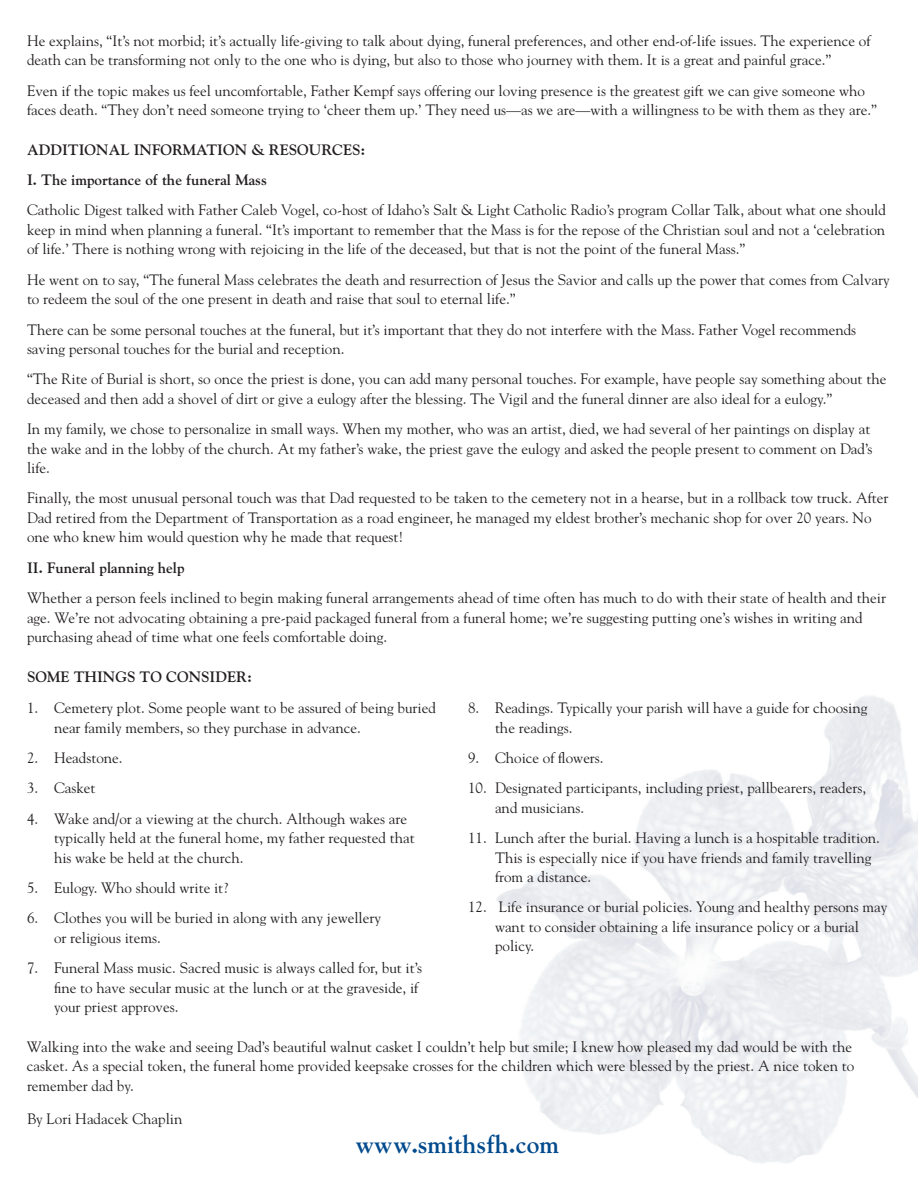
<style>
.page{position:relative;width:918px;height:1188px;background:#fff}
.page>*{position:absolute;margin:0;border:0;box-sizing:border-box;transform-origin:0 0}
.t1{font:700 25.2px "Goudy";color:#004a8d}
.t2{font:15px/19.5px "Goudy";color:#231f20}
.t3{font:700 15px/30.3px "Goudy";color:#231f20}
</style>
<div class="page">
<p class="t2" style="left:27px;top:30px;width:845px">He explains, “It’s not morbid; it’s actually life-giving to talk about dying, funeral preferences, and other end-of-life issues. The experience of death can be transforming not only to the one who is dying, but also to those who journey with them. It is a great and painful grace.”</p>
<p class="t2" style="left:27px;top:80px;width:851px">Even if the topic makes us feel uncomfortable, Father Kempf says offering our loving presence is the greatest gift we can give someone who faces death. “They don’t need someone trying to ‘cheer them up.’ They need us—as we are—with a willingness to be with them as they are.”</p>
<p class="t3" style="left:27px;top:134px;width:340px">ADDITIONAL INFORMATION &amp; RESOURCES:<br>I. The importance of the funeral Mass</p>
<p class="t2" style="left:27px;top:200px;width:860px;text-align:justify">Catholic Digest talked with Father Caleb Vogel, co-host of Idaho’s Salt &amp; Light Catholic Radio’s program Collar Talk, about what one should keep in mind when planning a funeral. “It’s important to remember that the Mass is for the repose of the Christian soul and not a ‘celebration of life.’ There is nothing wrong with rejoicing in the life of the deceased, but that is not the point of the funeral Mass.”</p>
<p class="t2" style="left:27px;top:269px;width:864px">He went on to say, “The funeral Mass celebrates the death and resurrection of Jesus the Savior and calls up the power that comes from Calvary to redeem the soul of the one present in death and raise that soul to eternal life.”</p>
<p class="t2" style="left:27px;top:319px;width:831px">There can be some personal touches at the funeral, but it’s important that they do not interfere with the Mass. Father Vogel recommends saving personal touches for the burial and reception.</p>
<p class="t2" style="left:27px;top:369px;width:861px">“The Rite of Burial is short, so once the priest is done, you can add many personal touches. For example, have people say something about the deceased and then add a shovel of dirt or give a eulogy after the blessing. The Vigil and the funeral dinner are also ideal for a eulogy.”</p>
<p class="t2" style="left:27px;top:419px;width:847px">In my family, we chose to personalize in small ways. When my mother, who was an artist, died, we had several of her paintings on display at the wake and in the lobby of the church. At my father’s wake, the priest gave the eulogy and asked the people present to comment on Dad’s life.</p>
<p class="t2" style="left:27px;top:488px;width:863px">Finally, the most unusual personal touch was that Dad requested to be taken to the cemetery not in a hearse, but in a rollback tow truck. After<br>Dad retired from the Department of Transportation as a road engineer, he managed my eldest brother’s mechanic shop for over 20 years. No one who knew him would question why he made that request!</p>
<p class="t3" style="left:27px;top:552px;width:159px">II. Funeral planning help</p>
<p class="t2" style="left:27px;top:588px;width:861px">Whether a person feels inclined to begin making funeral arrangements ahead of time often has much to do with their state of health and their age. We’re not advocating obtaining a pre-paid packaged funeral from a funeral home; we’re suggesting putting one’s wishes in writing and purchasing ahead of time what one feels comfortable doing.</p>
<p class="t3" style="left:27px;top:661px;width:227px">SOME THINGS TO CONSIDER:</p>
<p class="t2" style="left:54px;top:698px;width:383px;text-indent:-27px">1. Cemetery plot. Some people want to be assured of being buried near family members, so they purchase in advance.</p>
<p class="t2" style="left:27px;top:748px;width:97px">2. Headstone.</p>
<p class="t2" style="left:27px;top:778px;width:70px">3. Casket</p>
<p class="t2" style="left:54px;top:808px;width:362px;text-indent:-27px">4. Wake and/or a viewing at the church. Although wakes are typically held at the funeral home, my father requested that his wake be held at the church.</p>
<p class="t2" style="left:27px;top:878px;width:203px">5. Eulogy. Who should write it?</p>
<p class="t2" style="left:54px;top:908px;width:329px;text-indent:-27px">6. Clothes you will be buried in along with any jewellery or religious items.</p>
<p class="t2" style="left:54px;top:958px;width:370px;text-indent:-27px">7. Funeral Mass music. Sacred music is always called for, but it’s fine to have secular music at the lunch or at the graveside, if your priest approves.</p>
<p class="t2" style="left:495px;top:698px;width:374px;text-indent:-27px">8. Readings. Typically your parish will have a guide for choosing the readings.</p>
<p class="t2" style="left:468px;top:748px;width:137px">9. Choice of flowers.</p>
<p class="t2" style="left:495px;top:778px;width:373px;text-indent:-27px">10. Designated participants, including priest, pallbearers, readers, and musicians.</p>
<p class="t2" style="left:495px;top:828px;width:386px;text-indent:-27px">11. Lunch after the burial. Having a lunch is a hospitable tradition.<br>This is especially nice if you have friends and family travelling from a distance.</p>
<p class="t2" style="left:495px;top:897px;width:394px;text-indent:-27px">12. Life insurance or burial policies. Young and healthy persons may want to consider obtaining a life insurance policy or a burial policy.</p>
<p class="t2" style="left:27px;top:1036px;width:829px">Walking into the wake and seeing Dad’s beautiful walnut casket I couldn’t help but smile; I knew how pleased my dad would be with the casket. As a special token, the funeral home provided keepsake crosses for the children which were blessed by the priest. A nice token to remember dad by.</p>
<p class="t2" style="left:27px;top:1108px;width:157px">By Lori Hadacek Chaplin</p>
<h1 class="t1" style="left:356px;top:1129px;width:205px">www.smithsfh.com</h1>
</div>
